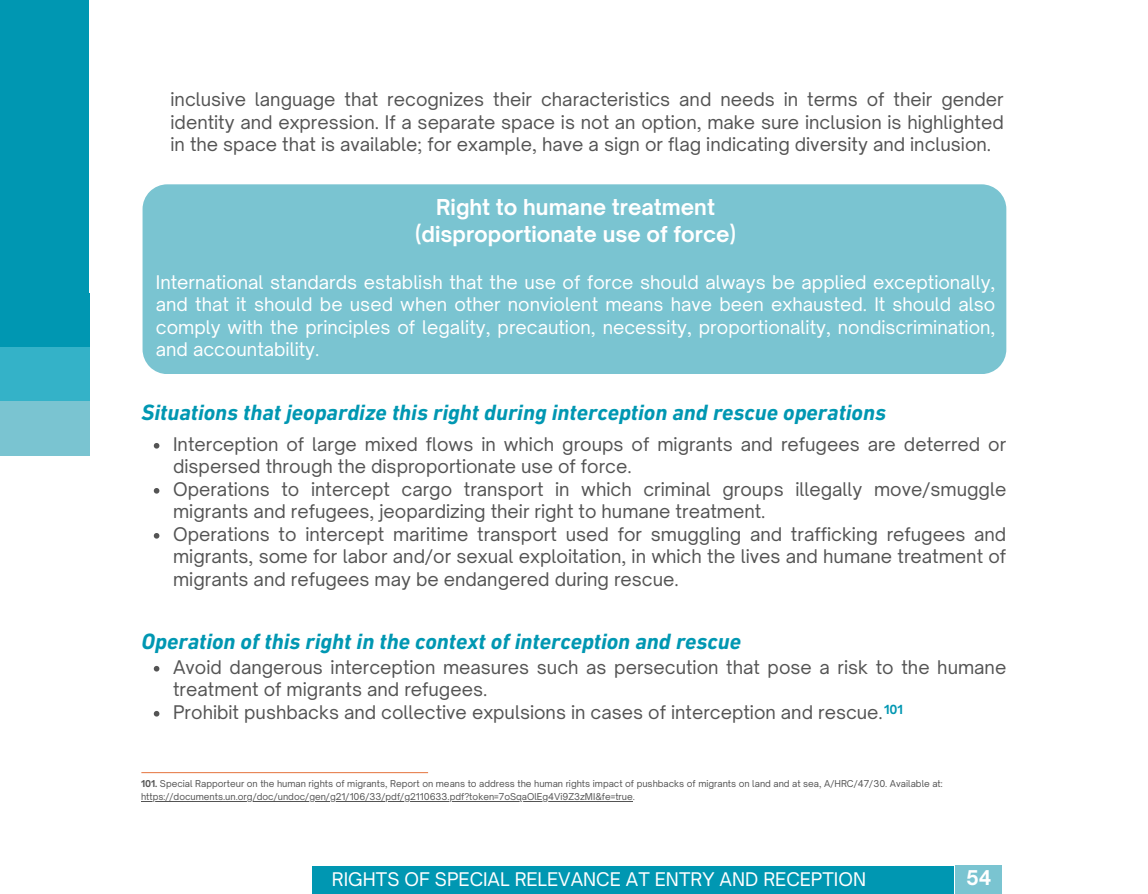
<style>
.page{position:relative;width:1148px;height:894px;background:#fff}
.page>*{position:absolute;margin:0;border:0;box-sizing:border-box;transform-origin:0 0}
.t1{font:italic 700 22.5px "DIN Next LT Pro";color:#0097b2}
.t2{font:700 21px/27px "Open Sauce One";color:#fff;text-align:center}
.t3{font:700 19.5px "Open Sauce One";color:#fff}
.t4{font:18px/22.5px "Open Sauce One";color:#545454}
.t5{font:18px/22.5px "Open Sauce One";color:#fff;text-align:justify}
.t6{font:700 12px "Open Sauce One";color:#0097b2}
.t7{font:9px/13.5px "Open Sauce One";color:#545454}
.s1{font-weight:700}
</style>
<div class="page">
<div style="left:0;top:0;width:89px;height:310px;background:#0097b2"></div>
<div style="left:0;top:294px;width:89px;height:54px;background:#0097b2"></div>
<div style="left:0;top:347px;width:89px;height:54px;background:#34b2c8"></div>
<div style="left:0;top:401px;width:89px;height:54px;background:#7ac4d1"></div>
<div style="left:142px;top:184px;width:864px;height:190px;background:#7ac4d1"></div>
<svg style="left:154px;top:443px;width:5px;height:5px"></svg>
<svg style="left:154px;top:488px;width:5px;height:5px"></svg>
<svg style="left:154px;top:533px;width:5px;height:5px"></svg>
<div style="left:312px;top:865px;width:641px;height:28px;background:#0097b2"></div>
<div style="left:955px;top:865px;width:47px;height:28px;background:#7ac4d1"></div>
<svg style="left:154px;top:665px;width:5px;height:6px"></svg>
<svg style="left:154px;top:711px;width:5px;height:5px"></svg>
<hr style="left:141px;top:771px;width:287px;height:2px;background:#e88353">
<hr style="left:141px;top:800px;width:492px;height:1px;background:#545454">
<p class="t4" style="left:170px;top:88px;width:834px;text-align:justify">inclusive language that recognizes their characteristics and needs in terms of their gender identity and expression. If a separate space is not an option, make sure inclusion is highlighted in the space that is available; for example, have a sign or flag indicating diversity and inclusion.</p>
<p class="t2" style="left:415px;top:193px;width:322px">Right to humane treatment (disproportionate use of force)</p>
<p class="t5" style="left:156px;top:271px;width:841px">International standards establish that the use of force should always be applied exceptionally, and that it should be used when other nonviolent means have been exhausted. It should also comply with the principles of legality, precaution, necessity, proportionality, nondiscrimination, and accountability.</p>
<p class="t1" style="left:142px;top:403px;width:746px">Situations that jeopardize this right during interception and rescue operations</p>
<p class="t4" style="left:173px;top:432px;width:834px">Interception of large mixed flows in which groups of migrants and refugees are deterred or dispersed through the disproportionate use of force.<br>Operations to intercept cargo transport in which criminal groups illegally move/smuggle migrants and refugees, jeopardizing their right to humane treatment.<br>Operations to intercept maritime transport used for smuggling and trafficking refugees and migrants, some for labor and/or sexual exploitation, in which the lives and humane treatment of migrants and refugees may be endangered during rescue.</p>
<p class="t1" style="left:142px;top:631px;width:601px">Operation of this right in the context of interception and rescue</p>
<p class="t4" style="left:173px;top:655px;width:834px">Avoid dangerous interception measures such as persecution that pose a risk to the humane treatment of migrants and refugees.<br>Prohibit pushbacks and collective expulsions in cases of interception and rescue.</p>
<p class="t6" style="left:884px;top:701px;width:20px">101</p>
<p class="t7" style="left:141px;top:776px;width:803px"><span class="s1">101.</span> Special Rapporteur on the human rights of migrants, Report on means to address the human rights impact of pushbacks of migrants on land and at sea, A/HRC/47/30. Available at: https://documents.un.org/doc/undoc/gen/g21/106/33/pdf/g2110633.pdf?token=7oSqaOlEg4Vi9Z3zMI&amp;fe=true.</p>
<p class="t5" style="left:332px;top:868px;width:535px">RIGHTS OF SPECIAL RELEVANCE AT ENTRY AND RECEPTION</p>
<p class="t3" style="left:966px;top:865px;width:27px">54</p>
</div>
